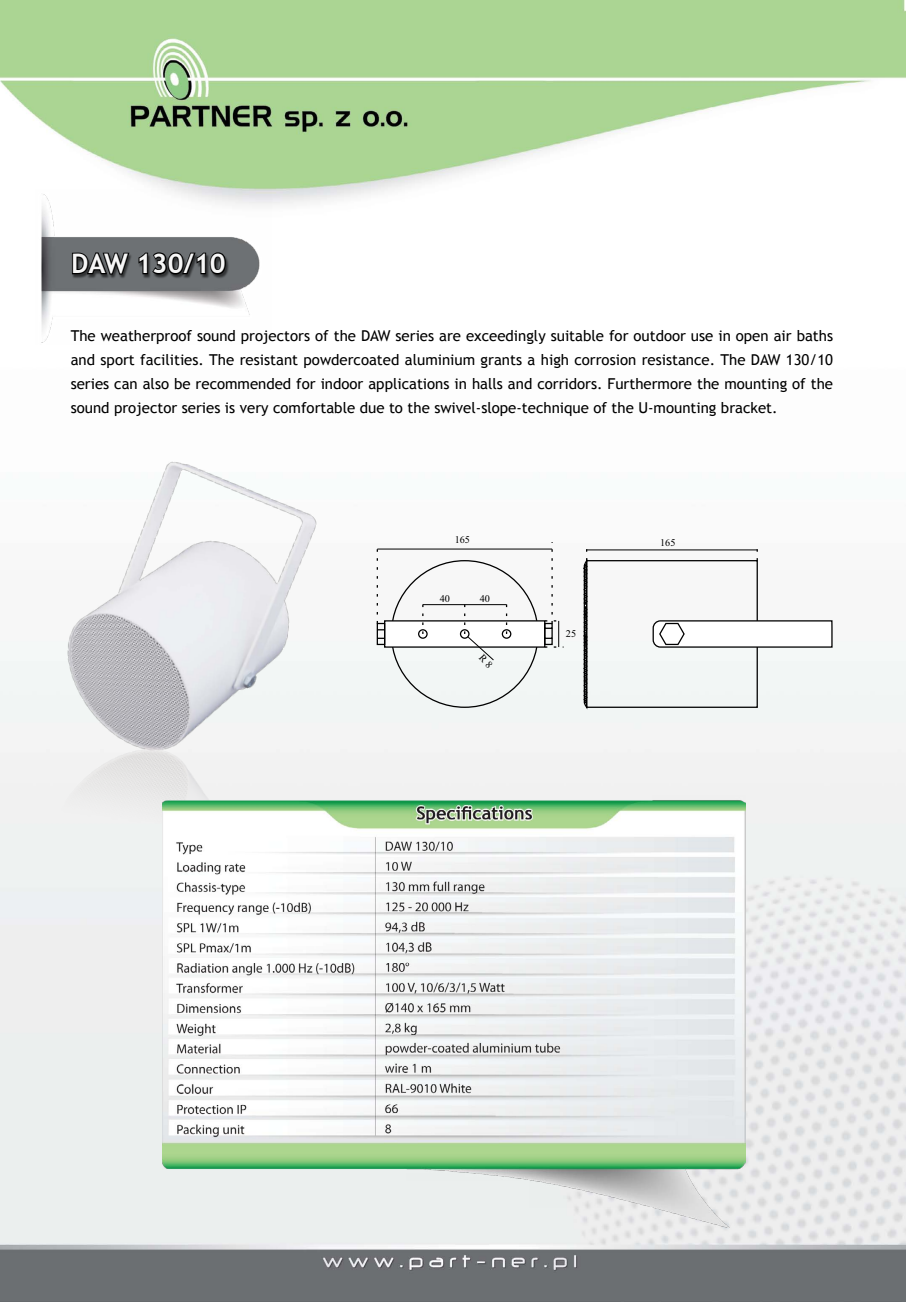
<style>
.page{position:relative;width:906px;height:1302px;background:#fff}
.page>*{position:absolute;margin:0;border:0;box-sizing:border-box;transform-origin:0 0}
.t1{font:700 27px "Trebuchet MS";color:#f6f6f6}
.t2{font:15px/24px "Trebuchet MS";color:#000;text-align:justify}
.t3{font:10.2px "Times New Roman";color:#000}
</style>
<div class="page">
<img style="left:0;top:0;width:906px;height:1300px">
<img style="left:36px;top:189px;width:236px;height:155px">
<div style="left:72px;top:253px;width:158px;height:26px;background:#000;opacity:.55"></div>
<svg style="left:71px;top:251px;width:60px;height:25px"></svg>
<svg style="left:137px;top:251px;width:90px;height:24px;background:#313234"></svg>
<img style="left:15px;top:446px;width:333px;height:440px">
<svg style="left:582px;top:543px;width:251px;height:169px"></svg>
<hr style="left:586px;top:549px;width:171px;height:1px;background:#000">
<img style="left:163px;top:795px;width:582px;height:432px">
<svg style="left:376px;top:542px;width:187px;height:126px"></svg>
<h1 class="t1" style="left:71px;top:247px;width:156px">DAW 130/10</h1>
<p class="t2" style="left:71px;top:324px;width:764px">The weatherproof sound projectors of the DAW series are exceedingly suitable for outdoor use in open air baths and sport facilities. The resistant powdercoated aluminium grants a high corrosion resistance. The DAW 130/10 series can also be recommended for indoor applications in halls and corridors. Furthermore the mounting of the sound projector series is very comfortable due to the swivel-slope-technique of the U-mounting bracket.</p>
<p class="t3" style="left:455px;top:533px;width:17px">165</p>
<p class="t3" style="left:660px;top:536px;width:17px">165</p>
<p class="t3" style="left:440px;top:593px;width:12px">40</p>
<p class="t3" style="left:480px;top:593px;width:12px">40</p>
<p class="t3" style="left:566px;top:627px;width:12px">25</p>
</div>
